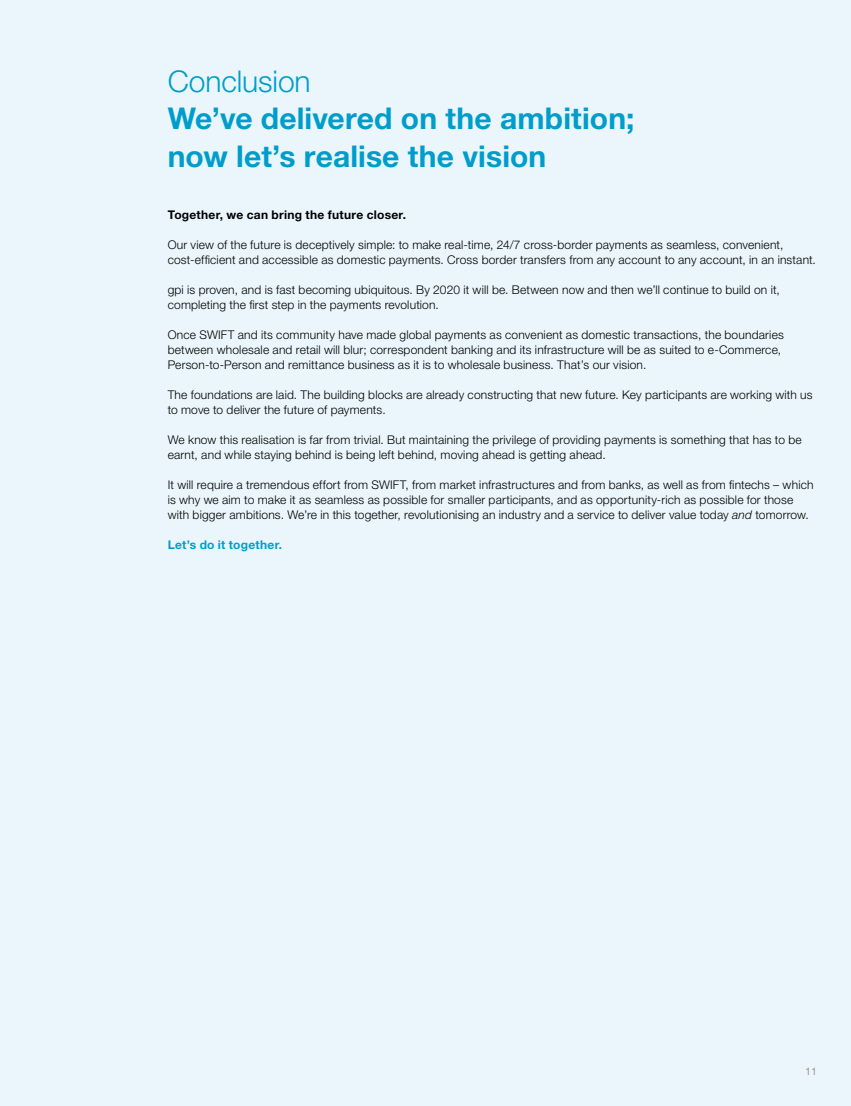
<style>
.page{position:relative;width:851px;height:1106px;background:#fff}
.page>*{position:absolute;margin:0;border:0;box-sizing:border-box;transform-origin:0 0}
.t1{font:700 30px/37.5px "Helvetica Neue LT Std";letter-spacing:.005em;color:#009dcc}
.t2{font:300 30px "Helvetica Neue LT Std";letter-spacing:-.005em;color:#009dcc}
.t3{font:300 12px/15px "Helvetica Neue LT Std";letter-spacing:.015em;color:#000}
.t4{font:700 12px "Helvetica Neue LT Std";letter-spacing:.025em;color:#000}
.t5{font:700 12px "Helvetica Neue LT Std";letter-spacing:.02em;color:#009dcc}
.t6{font:300 10.5px "Helvetica Neue LT Std";color:#85796f}
.s1{font-style:italic}
</style>
<div class="page">
<div style="left:0;top:0;width:850px;height:1106px;background:#eaf6fc"></div>
<h1 class="t2" style="left:168px;top:63px;width:144px">Conclusion</h1>
<h1 class="t1" style="left:168px;top:99px;width:468px">We’ve delivered on the ambition; now let’s realise the vision</h1>
<p class="t4" style="left:168px;top:207px;width:240px">Together, we can bring the future closer.</p>
<p class="t3" style="left:168px;top:237px;width:649px">Our view of the future is deceptively simple: to make real-time, 24/7 cross-border payments as seamless, convenient, cost-efficient and accessible as domestic payments. Cross border transfers from any account to any account, in an instant.</p>
<p class="t3" style="left:168px;top:282px;width:613px">gpi is proven, and is fast becoming ubiquitous. By 2020 it will be. Between now and then we’ll continue to build on it, completing the first step in the payments revolution.</p>
<p class="t3" style="left:168px;top:327px;width:617px">Once SWIFT and its community have made global payments as convenient as domestic transactions, the boundaries between wholesale and retail will blur; correspondent banking and its infrastructure will be as suited to e-Commerce,<br>Person-to-Person and remittance business as it is to wholesale business. That’s our vision.</p>
<p class="t3" style="left:168px;top:387px;width:646px">The foundations are laid. The building blocks are already constructing that new future. Key participants are working with us to move to deliver the future of payments.</p>
<p class="t3" style="left:168px;top:432px;width:635px">We know this realisation is far from trivial. But maintaining the privilege of providing payments is something that has to be earnt, and while staying behind is being left behind, moving ahead is getting ahead.</p>
<p class="t3" style="left:168px;top:477px;width:647px">It will require a tremendous effort from SWIFT, from market infrastructures and from banks, as well as from fintechs – which is why we aim to make it as seamless as possible for smaller participants, and as opportunity-rich as possible for those with bigger ambitions. We’re in this together, revolutionising an industry and a service to deliver value today <span class="s1">and</span> tomorrow.</p>
<p class="t5" style="left:168px;top:537px;width:116px">Let’s do it together.</p>
<p class="t6" style="left:805px;top:1065px;width:13px">11</p>
</div>
